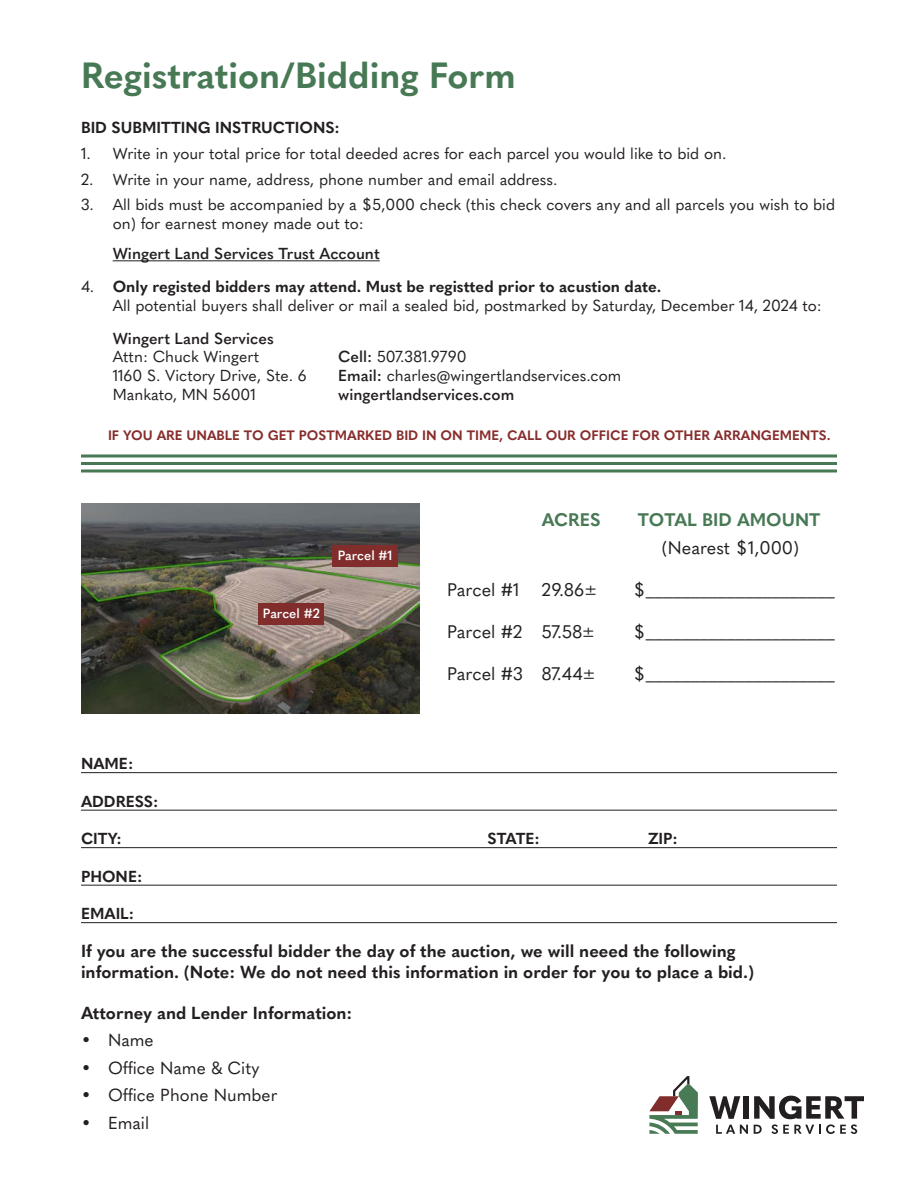
<style>
.page{position:relative;width:918px;height:1188px;background:#fff}
.page>*{position:absolute;margin:0;border:0;box-sizing:border-box;transform-origin:0 0}
.t1{font:700 36px "Quasimoda";color:#487955}
.t2{font:18px "Quasimoda";color:#231f20}
.t3{font:700 18px "Quasimoda";color:#487955}
.t4{font:700 17.25px/20.7px "Quasimoda";color:#231f20}
.t5{font:17.25px "Quasimoda";color:#231f20}
.t6{font:15.75px/18.9px "Quasimoda";color:#231f20}
.t7{font:700 15.75px "Quasimoda";color:#231f20}
.t8{font:600 15.75px "Quasimoda";color:#231f20}
.t9{font:700 13.5px "Quasimoda";color:#872d2c}
.t10{font:600 13.2px "Quasimoda";letter-spacing:-.005em;color:#fff}
.s1{font-weight:700}
.s2{font-weight:600}
</style>
<div class="page">
<hr style="left:113px;top:260px;width:267px;height:1px;background:#231f20">
<hr style="left:81px;top:455px;width:756px;height:3px;background:#487955">
<hr style="left:81px;top:462px;width:756px;height:3px;background:#487955">
<hr style="left:81px;top:469px;width:756px;height:3px;background:#487955">
<hr style="left:81px;top:772px;width:756px;height:1px;background:#231f20">
<hr style="left:81px;top:810px;width:756px;height:1px;background:#231f20">
<hr style="left:81px;top:847px;width:756px;height:1px;background:#231f20">
<hr style="left:81px;top:885px;width:756px;height:1px;background:#231f20">
<hr style="left:81px;top:922px;width:756px;height:1px;background:#231f20">
<svg style="left:709px;top:1096px;width:31px;height:23px"></svg>
<div style="left:744px;top:1096px;width:5px;height:23px;background:#231f20"></div>
<svg style="left:716px;top:1125px;width:32px;height:9px"></svg>
<svg style="left:754px;top:1096px;width:110px;height:38px"></svg>
<svg style="left:649px;top:1076px;width:49px;height:58px"></svg>
<img style="left:81px;top:503px;width:339px;height:211px">
<div style="left:333px;top:545px;width:65px;height:21px;background:#802d2c"></div>
<div style="left:259px;top:603px;width:65px;height:21px;background:#802d2c"></div>
<p class="t1" style="left:81px;top:47px;width:436px">Registration/Bidding Form</p>
<p class="t7" style="left:81px;top:116px;width:260px">BID SUBMITTING INSTRUCTIONS:</p>
<p class="t6" style="left:81px;top:143px;width:647px">1. Write in your total price for total deeded acres for each parcel you would like to bid on.</p>
<p class="t6" style="left:81px;top:169px;width:478px">2. Write in your name, address, phone number and email address.</p>
<p class="t6" style="left:113px;top:194px;width:724px;text-indent:-32px">3. All bids must be accompanied by a $5,000 check (this check covers any and all parcels you wish to bid on) for earnest money made out to:</p>
<p class="t8" style="left:113px;top:242px;width:269px">Wingert Land Services Trust Account</p>
<p class="t6" style="left:113px;top:276px;width:711px;text-indent:-32px">4. <span class="s1">Only registed bidders may attend. Must be registted prior to acustion date.<br></span>All potential buyers shall deliver or mail a sealed bid, postmarked by Saturday, December 14, 2024 to:</p>
<p class="t6" style="left:113px;top:327px;width:196px"><span class="s2">Wingert Land Services<br></span>Attn: Chuck Wingert<br>1160 S. Victory Drive, Ste. 6<br>Mankato, MN 56001</p>
<p class="t9" style="left:108px;top:425px;width:724px">IF YOU ARE UNABLE TO GET POSTMARKED BID IN ON TIME, CALL OUR OFFICE FOR OTHER ARRANGEMENTS.</p>
<p class="t6" style="left:338px;top:346px;width:130px"><span class="s2">Cell:</span> 507.381.9790</p>
<p class="t6" style="left:338px;top:365px;width:285px"><span class="s2">Email:</span> charles@wingertlandservices.com</p>
<p class="t8" style="left:338px;top:382px;width:178px">wingertlandservices.com</p>
<p class="t10" style="left:263px;top:604px;width:58px">Parcel #2</p>
<p class="t10" style="left:338px;top:546px;width:56px">Parcel #1</p>
<p class="t3" style="left:542px;top:506px;width:60px">ACRES</p>
<p class="t3" style="left:638px;top:506px;width:184px">TOTAL BID AMOUNT</p>
<p class="t2" style="left:662px;top:534px;width:138px">(Nearest $1,000)</p>
<p class="t2" style="left:447px;top:576px;width:151px">Parcel #1 29.86±</p>
<p class="t2" style="left:633px;top:576px;width:203px">$_____________________</p>
<p class="t2" style="left:447px;top:618px;width:149px">Parcel #2 57.58±</p>
<p class="t2" style="left:633px;top:618px;width:203px">$_____________________</p>
<p class="t2" style="left:447px;top:660px;width:150px">Parcel #3 87.44±</p>
<p class="t2" style="left:633px;top:660px;width:203px">$_____________________</p>
<p class="t7" style="left:81px;top:751px;width:54px">NAME:</p>
<p class="t7" style="left:81px;top:789px;width:79px">ADDRESS:</p>
<p class="t7" style="left:81px;top:826px;width:42px">CITY:</p>
<p class="t7" style="left:488px;top:826px;width:54px">STATE:</p>
<p class="t7" style="left:648px;top:826px;width:31px">ZIP:</p>
<p class="t7" style="left:81px;top:864px;width:63px">PHONE:</p>
<p class="t7" style="left:81px;top:901px;width:55px">EMAIL:</p>
<p class="t4" style="left:81px;top:940px;width:675px">If you are the successful bidder the day of the auction, we will neeed the following information. (Note: We do not need this information in order for you to place a bid.)</p>
<p class="t4" style="left:81px;top:1001px;width:273px">Attorney and Lender Information:</p>
<p class="t5" style="left:81px;top:1027px;width:74px">• Name</p>
<p class="t5" style="left:81px;top:1055px;width:180px">• Office Name &amp; City</p>
<p class="t5" style="left:81px;top:1082px;width:198px">• Office Phone Number</p>
<p class="t5" style="left:81px;top:1110px;width:70px">• Email</p>
</div>
